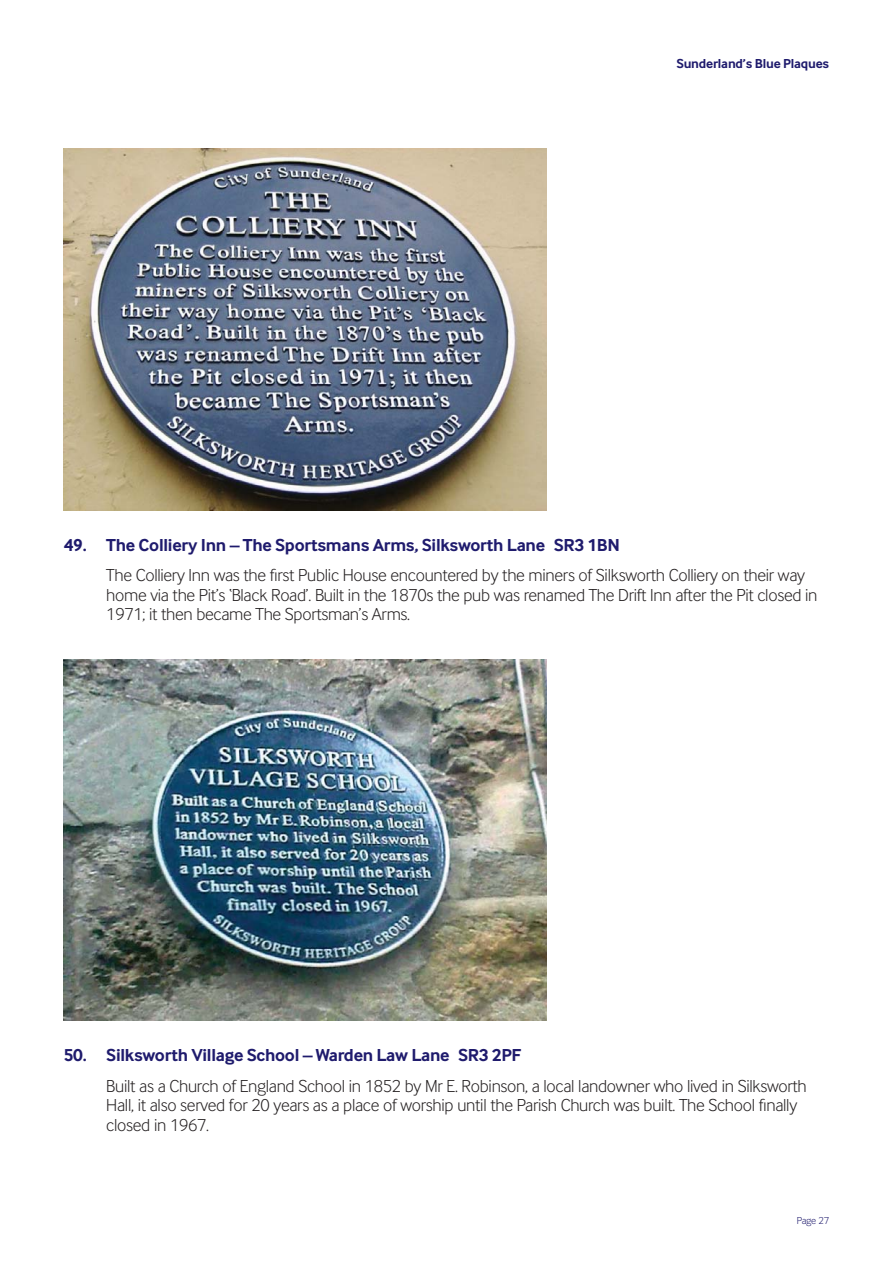
<style>
.page{position:relative;width:893px;height:1263px;background:#fff}
.page>*{position:absolute;margin:0;border:0;box-sizing:border-box;transform-origin:0 0}
.t1{font:18px/19.5px "Inter Face Da Ma Lt";letter-spacing:-.015em;color:#231f20}
.t2{font:700 18px "Inter Face Da Ma";letter-spacing:-.015em;color:#1f1b6d}
.t3{font:700 13.5px "Inter Face Da Ma";letter-spacing:-.015em;color:#1f1b6d}
.t4{font:10.5px "Inter Face Da Ma Lt";letter-spacing:-.015em;color:#1f1b6d}
</style>
<div class="page">
<img style="left:64px;top:149px;width:482px;height:361px">
<img style="left:64px;top:659px;width:482px;height:362px">
<p class="t3" style="left:676px;top:59px;width:154px">Sunderland’s Blue Plaques</p>
<p class="t2" style="left:64px;top:539px;width:558px">49. The Colliery Inn – The Sportsmans Arms, Silksworth Lane SR3 1BN</p>
<p class="t1" style="left:106px;top:567px;width:713px">The Colliery Inn was the first Public House encountered by the miners of Silksworth Colliery on their way home via the Pit’s ‘Black Road’. Built in the 1870s the pub was renamed The Drift Inn after the Pit closed in<br>1971; it then became The Sportsman’s Arms.</p>
<p class="t2" style="left:64px;top:1049px;width:459px">50. Silksworth Village School – Warden Law Lane SR3 2PF</p>
<p class="t1" style="left:106px;top:1078px;width:702px">Built as a Church of England School in 1852 by Mr E. Robinson, a local landowner who lived in Silksworth<br>Hall, it also served for 20 years as a place of worship until the Parish Church was built. The School finally closed in 1967.</p>
<p class="t4" style="left:797px;top:1216px;width:34px">Page 27</p>
</div>
